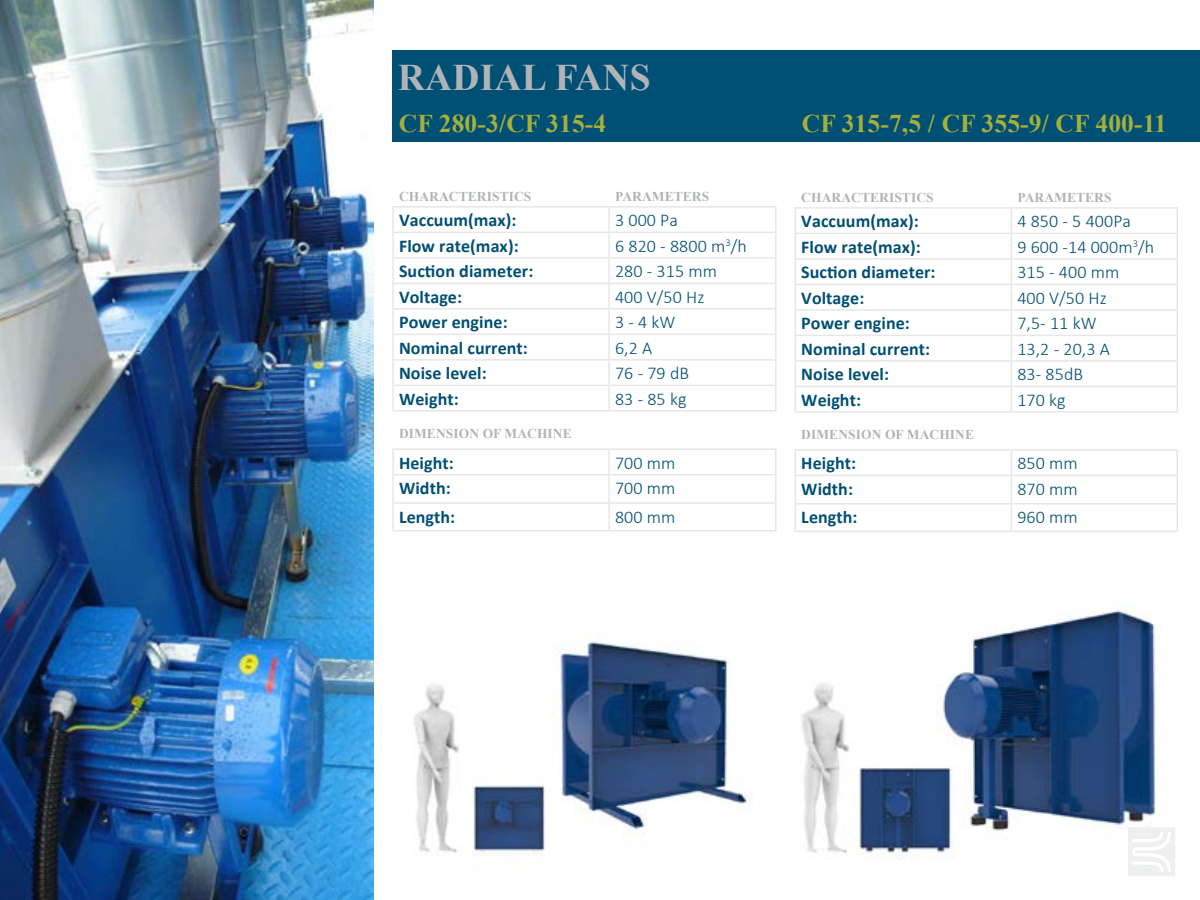
<style>
.page{position:relative;width:1200px;height:900px;background:#fff}
.page>*{position:absolute;margin:0;border:0;box-sizing:border-box;transform-origin:0 0}
.t1{font:700 37.5px "Times New Roman";color:#b1b4b6}
.t2{font:700 25.5px "Times New Roman";letter-spacing:.005em;color:#a5af39}
.t3{font:700 18px "Calibri";letter-spacing:.005em;color:#004f74}
.t4{font:300 18px "Calibri";letter-spacing:.005em;color:#004f74}
.t5{font:700 13.5px "Times New Roman";color:#b1b4b6}
</style>
<div class="page">
<img style="left:555px;top:635px;width:192px;height:194px">
<img style="left:958px;top:609px;width:198px;height:230px">
<img style="left:373px;top:680px;width:172px;height:191px">
<img style="left:801px;top:672px;width:157px;height:187px">
<div style="left:392px;top:50px;width:808px;height:92px;background:#004f74"></div>
<hr style="left:392px;top:474px;width:217px;height:1px;background:#e6e7e8">
<hr style="left:609px;top:474px;width:168px;height:1px;background:#e6e7e8">
<hr style="left:392px;top:502px;width:217px;height:2px;background:#e6e7e8">
<hr style="left:609px;top:502px;width:168px;height:2px;background:#e6e7e8">
<hr style="left:392px;top:233px;width:2px;height:24px;background:#e6e7e8">
<hr style="left:392px;top:257px;width:217px;height:2px;background:#e6e7e8">
<hr style="left:392px;top:259px;width:2px;height:24px;background:#e6e7e8">
<hr style="left:392px;top:283px;width:217px;height:1px;background:#e6e7e8">
<hr style="left:392px;top:284px;width:2px;height:24px;background:#e6e7e8">
<hr style="left:392px;top:308px;width:217px;height:2px;background:#e6e7e8">
<hr style="left:392px;top:310px;width:2px;height:24px;background:#e6e7e8">
<hr style="left:392px;top:334px;width:217px;height:1px;background:#e6e7e8">
<hr style="left:392px;top:335px;width:2px;height:24px;background:#e6e7e8">
<hr style="left:609px;top:257px;width:168px;height:2px;background:#e6e7e8">
<hr style="left:609px;top:283px;width:168px;height:1px;background:#e6e7e8">
<hr style="left:609px;top:308px;width:168px;height:2px;background:#e6e7e8">
<hr style="left:609px;top:334px;width:168px;height:1px;background:#e6e7e8">
<hr style="left:392px;top:448px;width:217px;height:2px;background:#e6e7e8">
<hr style="left:392px;top:450px;width:2px;height:24px;background:#e6e7e8">
<hr style="left:392px;top:475px;width:2px;height:27px;background:#e6e7e8">
<hr style="left:392px;top:504px;width:2px;height:26px;background:#e6e7e8">
<hr style="left:392px;top:530px;width:217px;height:1px;background:#e6e7e8">
<hr style="left:392px;top:206px;width:217px;height:2px;background:#e6e7e8">
<hr style="left:392px;top:208px;width:2px;height:24px;background:#e6e7e8">
<hr style="left:392px;top:232px;width:217px;height:1px;background:#e6e7e8">
<hr style="left:609px;top:232px;width:168px;height:1px;background:#e6e7e8">
<hr style="left:609px;top:206px;width:168px;height:2px;background:#e6e7e8">
<hr style="left:608px;top:208px;width:2px;height:24px;background:#e6e7e8">
<hr style="left:775px;top:208px;width:2px;height:24px;background:#e6e7e8">
<hr style="left:608px;top:233px;width:2px;height:24px;background:#e6e7e8">
<hr style="left:775px;top:233px;width:2px;height:24px;background:#e6e7e8">
<hr style="left:608px;top:259px;width:2px;height:24px;background:#e6e7e8">
<hr style="left:775px;top:259px;width:2px;height:24px;background:#e6e7e8">
<hr style="left:608px;top:284px;width:2px;height:24px;background:#e6e7e8">
<hr style="left:775px;top:284px;width:2px;height:24px;background:#e6e7e8">
<hr style="left:608px;top:310px;width:2px;height:24px;background:#e6e7e8">
<hr style="left:775px;top:310px;width:2px;height:24px;background:#e6e7e8">
<hr style="left:608px;top:335px;width:2px;height:24px;background:#e6e7e8">
<hr style="left:775px;top:335px;width:2px;height:24px;background:#e6e7e8">
<hr style="left:609px;top:448px;width:168px;height:2px;background:#e6e7e8">
<hr style="left:608px;top:450px;width:2px;height:24px;background:#e6e7e8">
<hr style="left:775px;top:450px;width:2px;height:24px;background:#e6e7e8">
<hr style="left:608px;top:475px;width:2px;height:27px;background:#e6e7e8">
<hr style="left:775px;top:475px;width:2px;height:27px;background:#e6e7e8">
<hr style="left:608px;top:504px;width:2px;height:26px;background:#e6e7e8">
<hr style="left:775px;top:504px;width:2px;height:26px;background:#e6e7e8">
<hr style="left:609px;top:530px;width:168px;height:1px;background:#e6e7e8">
<hr style="left:392px;top:359px;width:217px;height:2px;background:#e6e7e8">
<hr style="left:392px;top:361px;width:2px;height:24px;background:#e6e7e8">
<hr style="left:609px;top:359px;width:168px;height:2px;background:#e6e7e8">
<hr style="left:608px;top:361px;width:2px;height:24px;background:#e6e7e8">
<hr style="left:775px;top:361px;width:2px;height:24px;background:#e6e7e8">
<hr style="left:608px;top:386px;width:2px;height:24px;background:#e6e7e8">
<hr style="left:392px;top:385px;width:217px;height:1px;background:#e6e7e8">
<hr style="left:392px;top:386px;width:2px;height:24px;background:#e6e7e8">
<hr style="left:609px;top:385px;width:168px;height:1px;background:#e6e7e8">
<hr style="left:775px;top:386px;width:2px;height:24px;background:#e6e7e8">
<hr style="left:392px;top:410px;width:217px;height:2px;background:#e6e7e8">
<hr style="left:609px;top:410px;width:168px;height:2px;background:#e6e7e8">
<hr style="left:795px;top:475px;width:216px;height:1px;background:#e6e7e8">
<hr style="left:1011px;top:475px;width:167px;height:1px;background:#e6e7e8">
<hr style="left:795px;top:503px;width:216px;height:2px;background:#e6e7e8">
<hr style="left:1011px;top:503px;width:167px;height:2px;background:#e6e7e8">
<hr style="left:795px;top:258px;width:216px;height:2px;background:#e6e7e8">
<hr style="left:795px;top:284px;width:216px;height:1px;background:#e6e7e8">
<hr style="left:795px;top:309px;width:216px;height:2px;background:#e6e7e8">
<hr style="left:795px;top:335px;width:216px;height:1px;background:#e6e7e8">
<hr style="left:1011px;top:258px;width:167px;height:2px;background:#e6e7e8">
<hr style="left:1011px;top:284px;width:167px;height:1px;background:#e6e7e8">
<hr style="left:1011px;top:309px;width:167px;height:2px;background:#e6e7e8">
<hr style="left:1011px;top:335px;width:167px;height:1px;background:#e6e7e8">
<hr style="left:795px;top:449px;width:216px;height:2px;background:#e6e7e8">
<svg style="left:795px;top:451px;width:1px;height:80px"></svg>
<hr style="left:795px;top:531px;width:216px;height:1px;background:#e6e7e8">
<hr style="left:795px;top:207px;width:216px;height:2px;background:#e6e7e8">
<hr style="left:795px;top:233px;width:216px;height:1px;background:#e6e7e8">
<hr style="left:1011px;top:233px;width:167px;height:1px;background:#e6e7e8">
<hr style="left:1011px;top:207px;width:167px;height:2px;background:#e6e7e8">
<hr style="left:1011px;top:449px;width:167px;height:2px;background:#e6e7e8">
<svg style="left:1011px;top:451px;width:1px;height:80px"></svg>
<svg style="left:1177px;top:451px;width:1px;height:80px"></svg>
<hr style="left:1011px;top:531px;width:167px;height:1px;background:#e6e7e8">
<hr style="left:795px;top:360px;width:216px;height:2px;background:#e6e7e8">
<hr style="left:1011px;top:360px;width:167px;height:2px;background:#e6e7e8">
<svg style="left:1011px;top:209px;width:1px;height:202px"></svg>
<hr style="left:1011px;top:386px;width:167px;height:1px;background:#e6e7e8">
<svg style="left:1177px;top:209px;width:1px;height:202px"></svg>
<hr style="left:1011px;top:411px;width:167px;height:2px;background:#e6e7e8">
<hr style="left:795px;top:386px;width:216px;height:1px;background:#e6e7e8">
<svg style="left:795px;top:209px;width:1px;height:202px"></svg>
<hr style="left:795px;top:411px;width:216px;height:2px;background:#e6e7e8">
<img style="left:0;top:0;width:373px;height:899px">
<svg style="left:1128px;top:827px;width:47px;height:49px"></svg>
<h1 class="t1" style="left:398px;top:52px;width:105px">RADIAL</h1>
<h1 class="t1" style="left:555px;top:52px;width:25px">FANS</h1>
<h2 class="t2" style="left:399px;top:106px;width:209px">CF 280-3/CF 315-4</h2>
<h2 class="t2" style="left:802px;top:106px;width:367px">CF 315-7,5 / CF 355-9/ CF 400-11</h2>
<p class="t5" style="left:399px;top:187px;width:10px">CHARACTERISTICS</p>
<p class="t5" style="left:615px;top:187px;width:11px">PARAMETERS</p>
<p class="t3" style="left:399px;top:209px;width:119px">Vaccuum(max):</p>
<p class="t4" style="left:615px;top:209px;width:64px">3 000 Pa</p>
<p class="t3" style="left:399px;top:234px;width:121px">Flow rate(max):</p>
<p class="t4" style="left:615px;top:235px;width:133px">6 820 - 8800 m<sup>3</sup>/h</p>
<p class="t3" style="left:399px;top:260px;width:136px">Suction diameter:</p>
<p class="t4" style="left:615px;top:260px;width:103px">280 - 315 mm</p>
<p class="t3" style="left:399px;top:285px;width:65px">Voltage:</p>
<p class="t4" style="left:615px;top:286px;width:91px">400 V/50 Hz</p>
<p class="t3" style="left:399px;top:311px;width:110px">Power engine:</p>
<p class="t4" style="left:615px;top:311px;width:62px">3 - 4 kW</p>
<p class="t3" style="left:399px;top:336px;width:130px">Nominal current:</p>
<p class="t4" style="left:615px;top:337px;width:39px">6,2 A</p>
<p class="t3" style="left:399px;top:362px;width:89px">Noise level:</p>
<p class="t4" style="left:615px;top:362px;width:76px">76 - 79 dB</p>
<p class="t3" style="left:399px;top:387px;width:61px">Weight:</p>
<p class="t4" style="left:615px;top:388px;width:73px">83 - 85 kg</p>
<p class="t5" style="left:399px;top:424px;width:10px">DIMENSION</p>
<p class="t5" style="left:483px;top:424px;width:33px">OF MACHINE</p>
<p class="t3" style="left:399px;top:451px;width:56px">Height:</p>
<p class="t4" style="left:615px;top:452px;width:62px">700 mm</p>
<p class="t3" style="left:399px;top:477px;width:53px">Width:</p>
<p class="t4" style="left:615px;top:477px;width:62px">700 mm</p>
<p class="t3" style="left:399px;top:505px;width:58px">Length:</p>
<p class="t4" style="left:615px;top:505px;width:62px">800 mm</p>
<p class="t5" style="left:801px;top:188px;width:10px">CHARACTERISTICS</p>
<p class="t5" style="left:1017px;top:188px;width:11px">PARAMETERS</p>
<p class="t3" style="left:801px;top:210px;width:119px">Vaccuum(max):</p>
<p class="t4" style="left:1017px;top:210px;width:115px">4 850 - 5 400Pa</p>
<p class="t3" style="left:801px;top:235px;width:121px">Flow rate(max):</p>
<p class="t4" style="left:1017px;top:236px;width:138px">9 600 -14 000m<sup>3</sup>/h</p>
<p class="t3" style="left:801px;top:261px;width:136px">Suction diameter:</p>
<p class="t4" style="left:1017px;top:261px;width:103px">315 - 400 mm</p>
<p class="t3" style="left:801px;top:286px;width:65px">Voltage:</p>
<p class="t4" style="left:1017px;top:287px;width:91px">400 V/50 Hz</p>
<p class="t3" style="left:801px;top:312px;width:110px">Power engine:</p>
<p class="t4" style="left:1017px;top:312px;width:81px">7,5- 11 kW</p>
<p class="t3" style="left:801px;top:337px;width:130px">Nominal current:</p>
<p class="t4" style="left:1017px;top:338px;width:94px">13,2 - 20,3 A</p>
<p class="t3" style="left:801px;top:363px;width:89px">Noise level:</p>
<p class="t4" style="left:1017px;top:363px;width:67px">83- 85dB</p>
<p class="t3" style="left:801px;top:388px;width:61px">Weight:</p>
<p class="t4" style="left:1017px;top:389px;width:50px">170 kg</p>
<p class="t5" style="left:801px;top:425px;width:10px">DIMENSION</p>
<p class="t5" style="left:885px;top:425px;width:33px">OF MACHINE</p>
<p class="t3" style="left:801px;top:452px;width:56px">Height:</p>
<p class="t4" style="left:1017px;top:452px;width:62px">850 mm</p>
<p class="t3" style="left:801px;top:477px;width:53px">Width:</p>
<p class="t4" style="left:1017px;top:478px;width:62px">870 mm</p>
<p class="t3" style="left:801px;top:506px;width:58px">Length:</p>
<p class="t4" style="left:1017px;top:506px;width:62px">960 mm</p>
</div>
